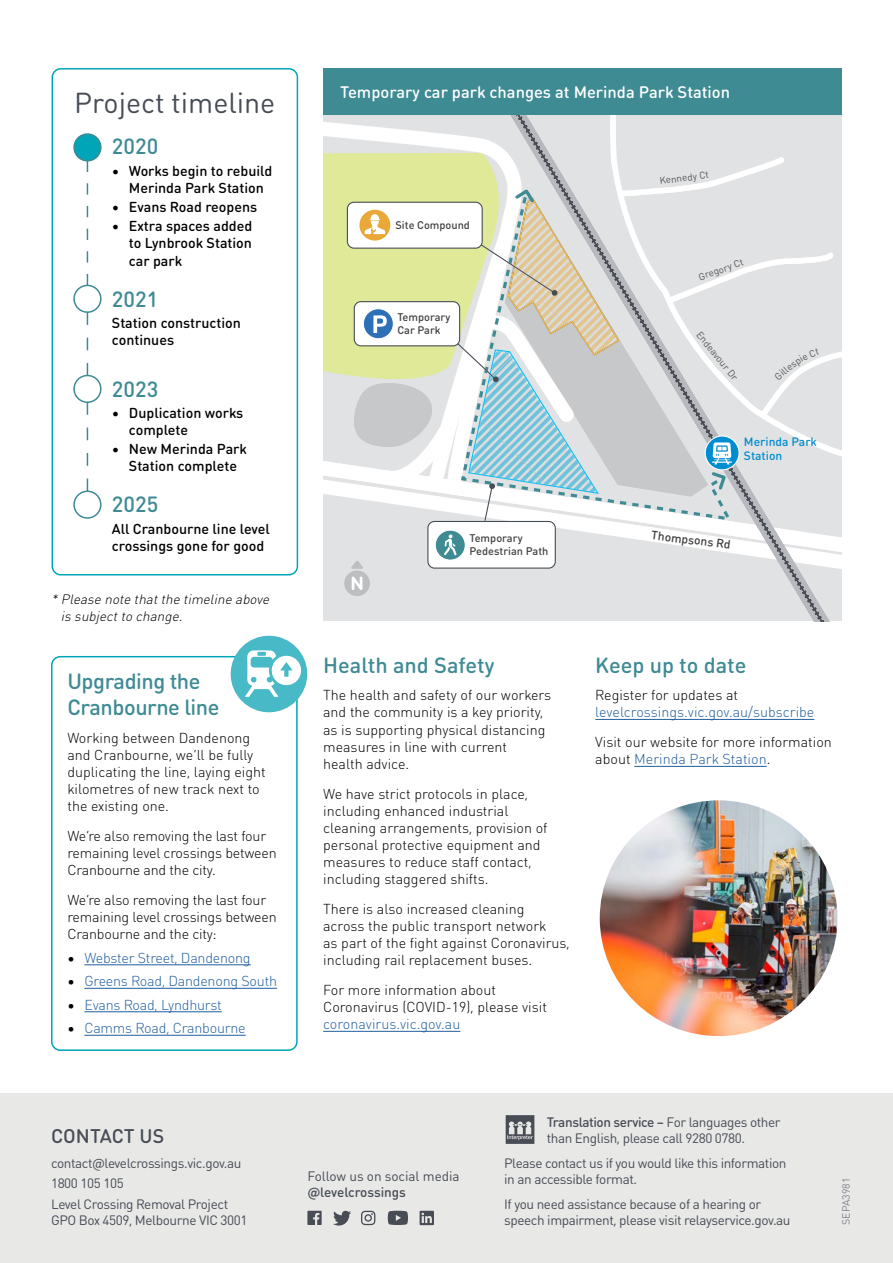
<style>
.page{position:relative;width:893px;height:1263px;background:#fff}
.page>*{position:absolute;margin:0;border:0;box-sizing:border-box;transform-origin:0 0}
.LX_H1{font:28.5px "DIN Round OT";color:#474c55}
.LX_H2{font:500 21.75px "DIN Round OT";color:#3e8b94}
.LX_H2-2{font:500 21.75px/26.1px "DIN Round OT";letter-spacing:-.02em;color:#3e8b94}
.t1{font:500 19.5px "DIN Round OT";color:#474c55}
.t2{font:500 16.5px "DIN Round OT";color:#fff}
.LX_Body{font:300 14.25px/17.1px "DIN Round OT";color:#000}
.LX_Body-2{font:500 14.25px/17.1px "DIN Round OT";color:#000}
.LX_Body-3{font:300 14.25px/17.1px "DIN Round OT";letter-spacing:-.015em;color:#215e9e}
.LX_Body_Before_Bull{font:300 14.25px/17.1px "DIN Round OT";letter-spacing:-.015em;color:#000}
.t3{font:13.5px/16.2px "DIN Round OT";letter-spacing:-.03em;color:#474c55}
.LX_Caption{font:italic 300 13.5px/16.2px "DIN Round OT";color:#000}
.t4{font:13.5px "DIN Round OT";letter-spacing:-.005em;color:#474c55}
.t5{font:500 13.5px "DIN Round OT";letter-spacing:-.005em;color:#474c55}
.t6{font:500 12px/14.4px "DIN Round OT";color:#008dd0}
.t7{font:500 12px "DIN Round OT";color:#414042}
.t8{font:500 10.95px/13.2px "DIN Round OT";color:#414042}
.t9{font:10.5px "DIN Round OT";color:#81858d}
.t10{font:9.9px "DIN Round OT";color:#58595b}
.s1{color:#000}
.s2{color:#215e9e}
.s3{font-weight:500}
</style>
<div class="page">
<div style="left:52px;top:68px;width:246px;height:507px;border:2px solid #00a5b8;border-radius:9px"></div>
<div style="left:74px;top:134px;width:27px;height:27px;background:#00a5b8;border-radius:50%"></div>
<div style="left:73px;top:133px;width:29px;height:28px;border:2px solid #3e8b94;border-radius:50%"></div>
<div style="left:73px;top:285px;width:29px;height:28px;border:2px solid #3e8b94;border-radius:50%"></div>
<div style="left:73px;top:375px;width:29px;height:28px;border:2px solid #3e8b94;border-radius:50%"></div>
<div style="left:73px;top:490px;width:29px;height:29px;border:2px solid #3e8b94;border-radius:50%"></div>
<svg style="left:87px;top:161px;width:1px;height:124px"></svg>
<svg style="left:87px;top:312px;width:1px;height:64px"></svg>
<svg style="left:87px;top:402px;width:1px;height:89px"></svg>
<div style="left:323px;top:114px;width:519px;height:507px;background:#e1e2e3"></div>
<svg style="left:323px;top:122px;width:162px;height:31px"></svg>
<svg style="left:498px;top:115px;width:331px;height:506px"></svg>
<div style="left:344px;top:570px;width:26px;height:26px;background:#bcbec0;border-radius:50%"></div>
<svg style="left:352px;top:577px;width:10px;height:13px"></svg>
<hr style="left:323px;top:1031px;width:137px;height:1px;background:#215e9e">
<hr style="left:595px;top:719px;width:219px;height:1px;background:#215e9e">
<hr style="left:634px;top:766px;width:133px;height:1px;background:#215e9e">
<div style="left:323px;top:68px;width:519px;height:47px;background:#3e8b94"></div>
<hr style="left:84px;top:964px;width:167px;height:1px;background:#215e9e">
<hr style="left:84px;top:988px;width:193px;height:1px;background:#215e9e">
<hr style="left:84px;top:1011px;width:138px;height:1px;background:#215e9e">
<hr style="left:84px;top:1035px;width:162px;height:1px;background:#215e9e">
<div style="left:51px;top:656px;width:247px;height:395px;border:2px solid #00a5b8;border-radius:9px"></div>
<div style="left:231px;top:636px;width:76px;height:76px;background:#48b9c7;border-radius:50%"></div>
<svg style="left:245px;top:650px;width:56px;height:47px"></svg>
<img style="left:600px;top:801px;width:237px;height:234px">
<div style="left:0;top:1093px;width:893px;height:170px;background:#e8e8e7"></div>
<svg style="left:333px;top:1211px;width:18px;height:14px"></svg>
<svg style="left:307px;top:1211px;width:15px;height:14px"></svg>
<svg style="left:361px;top:1211px;width:14px;height:14px"></svg>
<svg style="left:388px;top:1211px;width:20px;height:14px"></svg>
<svg style="left:420px;top:1211px;width:14px;height:14px"></svg>
<svg style="left:506px;top:1115px;width:28px;height:29px"></svg>
<svg style="left:323px;top:153px;width:519px;height:416px"></svg>
<h1 class="LX_H1" style="left:74px;top:85px;width:203px">Project timeline</h1>
<h2 class="LX_H2" style="left:112px;top:133px;width:48px">2020</h2>
<p class="LX_Body-2" style="left:129px;top:162px;width:145px;text-indent:-17px">• Works begin to rebuild<br>Merinda Park Station</p>
<p class="LX_Body-2" style="left:112px;top:198px;width:147px">• Evans Road reopens</p>
<p class="LX_Body-2" style="left:129px;top:217px;width:125px;text-align:justify;text-indent:-17px">• Extra spaces added to Lynbrook Station car park</p>
<h2 class="LX_H2" style="left:112px;top:285px;width:48px">2021</h2>
<p class="LX_Body-2" style="left:112px;top:314px;width:131px">Station construction continues</p>
<h2 class="LX_H2" style="left:112px;top:375px;width:48px">2023</h2>
<p class="LX_Body-2" style="left:129px;top:404px;width:116px;text-indent:-17px">• Duplication works complete</p>
<p class="LX_Body-2" style="left:112px;top:440px;width:136px;text-align:center">• New Merinda Park<br>Station complete</p>
<h2 class="LX_H2" style="left:112px;top:491px;width:48px">2025</h2>
<p class="LX_Body-2" style="left:112px;top:520px;width:159px">All Cranbourne line level crossings gone for good</p>
<p class="LX_Caption" style="left:61px;top:591px;width:213px;text-indent:-10px">* Please note thatthe timeline above is subjectto change.</p>
<h2 class="LX_H2-2" style="left:67px;top:668px;width:154px">Upgrading the<br>Cranbourne line</h2>
<p class="LX_Body" style="left:67px;top:729px;width:200px">Working between Dandenong and Cranbourne, we’ll be fully duplicating the line, laying eight kilometres of new track next to the existing one.</p>
<p class="LX_Body" style="left:67px;top:827px;width:211px">We’re also removing the last four remaining level crossings between<br>Cranbourne and the city.</p>
<p class="LX_Body_Before_Bull" style="left:67px;top:891px;width:211px">We’re also removing the last four remaining level crossings between<br>Cranbourne and the city:</p>
<p class="LX_Body-3" style="left:67px;top:949px;width:185px"><span class="s1">•</span> Webster Street, Dandenong</p>
<p class="LX_Body-3" style="left:67px;top:972px;width:211px"><span class="s1">•</span> Greens Road, Dandenong South</p>
<p class="LX_Body-3" style="left:67px;top:996px;width:156px"><span class="s1">•</span> Evans Road, Lyndhurst</p>
<p class="LX_Body-3" style="left:67px;top:1019px;width:180px"><span class="s1">•</span> Camms Road, Cranbourne</p>
<p class="t2" style="left:340px;top:81px;width:391px">Temporary car park changes at Merinda Park Station</p>
<p class="t8" style="left:395px;top:218px;width:76px">Site Compound</p>
<p class="t8" style="left:397px;top:311px;width:55px">Temporary<br>Car Park</p>
<p class="t8" style="left:469px;top:531px;width:80px">Temporary<br>Pedestrian Path</p>
<p class="t10" style="left:659px;top:174px;width:51px;rotate:-7deg">Kennedy Ct</p>
<p class="t10" style="left:697px;top:272px;width:48px;rotate:-20deg">Gregory Ct</p>
<p class="t10" style="left:703px;top:328px;width:61px;rotate:51deg">Endeavour Dr</p>
<p class="t6" style="left:744px;top:434px;width:74px">Merinda Park<br>Station</p>
<p class="t7" style="left:652px;top:527px;width:81px;rotate:7deg">Thompsons Rd</p>
<h2 class="LX_H2" style="left:323px;top:651px;width:173px">Health and Safety</h2>
<p class="LX_Body" style="left:323px;top:686px;width:230px">The health and safety of our workers and the community is a key priority, as is supporting physical distancing measures in line with current<br>health advice.</p>
<p class="LX_Body" style="left:323px;top:785px;width:226px">We have strict protocols in place, including enhanced industrial cleaning arrangements, provision of personal protective equipment and measures to reduce staff contact, including staggered shifts.</p>
<p class="LX_Body" style="left:323px;top:900px;width:248px">There is also increased cleaning<br>across the public transport network<br>as part of the fight against Coronavirus, including rail replacement buses.</p>
<p class="LX_Body" style="left:323px;top:981px;width:225px">For more information about<br>Coronavirus (COVID-19), please visit <span class="s2">coronavirus.vic.gov.au</span></p>
<h2 class="LX_H2" style="left:595px;top:651px;width:153px">Keep up to date</h2>
<p class="LX_Body-3" style="left:595px;top:686px;width:221px"><span class="s1">Register for updates at </span>levelcrossings.vic.gov.au/subscribe</p>
<p class="LX_Body" style="left:595px;top:733px;width:238px">Visit our website for more information about <span class="s2">Merinda Park Station</span>.</p>
<h3 class="t1" style="left:51px;top:1123px;width:115px">CONTACT US</h3>
<p class="t3" style="left:51px;top:1152px;width:192px;line-height:20.4px">contact@levelcrossings.vic.gov.au<br>1800 105 105<br>Level Crossing Removal Project</p>
<p class="t3" style="left:51px;top:1211px;width:198px">GPO Box 4509, Melbourne VIC 3001</p>
<p class="t4" style="left:307px;top:1168px;width:154px">Follow us on social media</p>
<p class="t5" style="left:307px;top:1184px;width:100px">@levelcrossings</p>
<p class="t3" style="left:547px;top:1113px;width:235px"><span class="s3">Translation service –</span> For languages other than English, please call 9280 0780.</p>
<p class="t3" style="left:504px;top:1154px;width:284px">Please contact us if you would like this information in an accessible format.</p>
<p class="t3" style="left:504px;top:1195px;width:288px">If you need assistance because of a hearing or speech impairment, please visit relayservice.gov.au</p>
<p class="t9" style="left:840px;top:1225px;width:48px;rotate:-90deg">SEPA3981</p>
</div>
